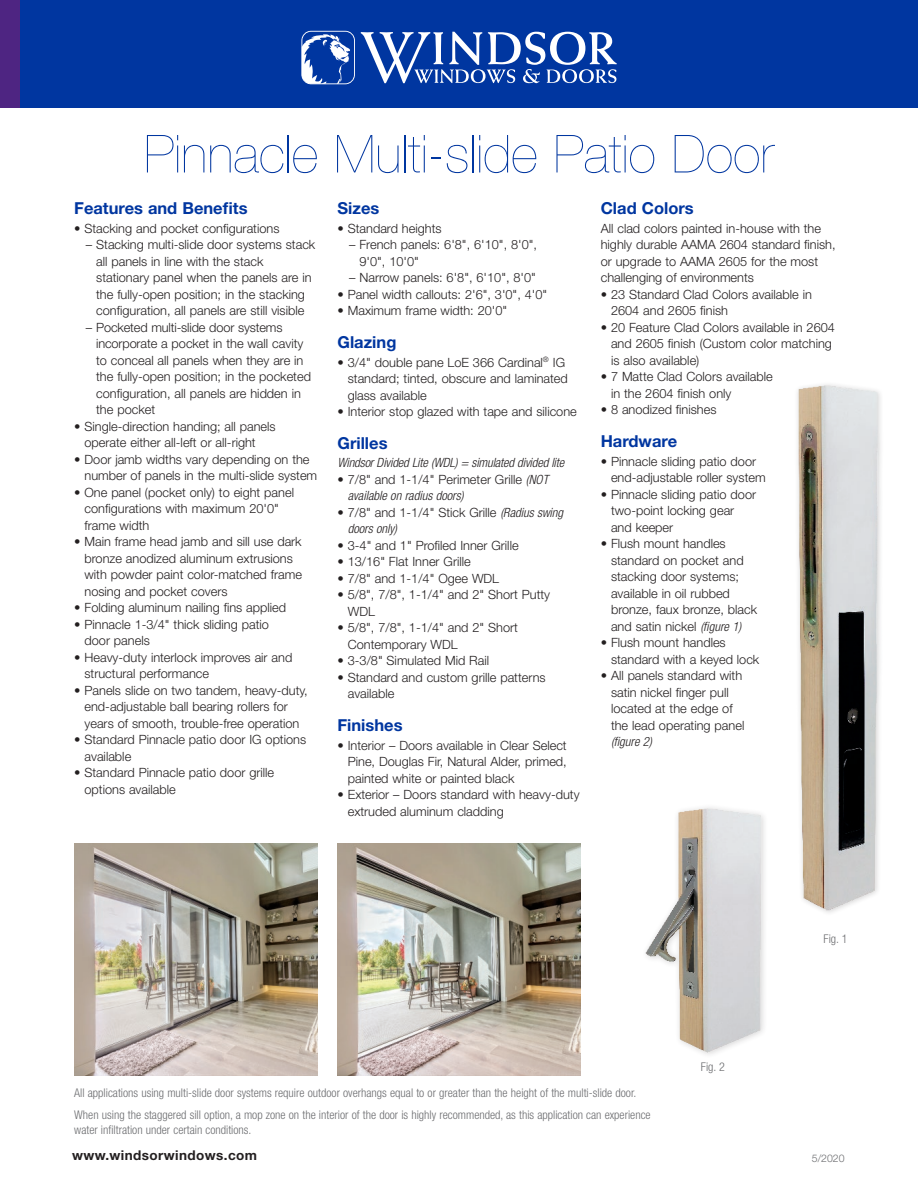
<style>
.page{position:relative;width:918px;height:1188px;background:#fff}
.page>*{position:absolute;margin:0;border:0;box-sizing:border-box;transform-origin:0 0}
.t1{font:200 52.5px "Helvetica Neue LT Std";color:#0036a0}
.t2{font:700 16.5px "Helvetica Neue LT Std";color:#0036a0}
.t3{font:700 13.5px "Helvetica Neue LT Std";letter-spacing:.03em;color:#231f20}
.t4{font:300 12.75px/16.5px "Helvetica Neue LT Std";color:#231f20}
.t5{font:italic 300 condensed 12.75px "Helvetica Neue LT Std";letter-spacing:-.01em;color:#231f20}
.t6{font:300 condensed 12px/21.8px "Helvetica Neue LT Std";color:#6c6d70}
.t7{font:300 10.5px "Helvetica Neue LT Std";color:#6c6d70}
.s1{font-style:italic;font-stretch:condensed}
</style>
<div class="page">
<div style="left:0;top:0;width:918px;height:108px;background:#0036a0"></div>
<svg style="left:361px;top:32px;width:256px;height:51px"></svg>
<svg style="left:301px;top:31px;width:54px;height:53px"></svg>
<div style="left:0;top:0;width:20px;height:108px;background:#4e2582"></div>
<img style="left:797px;top:384px;width:84px;height:529px">
<img style="left:645px;top:807px;width:119px;height:248px">
<img style="left:74px;top:843px;width:243px;height:233px">
<img style="left:338px;top:843px;width:242px;height:233px">
<h1 class="t1" style="left:144px;top:124px;width:631px">Pinnacle Multi-slide Patio Door</h1>
<p class="t2" style="left:74px;top:198px;width:175px">Features and Benefits</p>
<p class="t4" style="left:74px;top:220px;width:207px">• Stacking and pocket configurations</p>
<p class="t4" style="left:96px;top:236px;width:221px;text-indent:-10px">– Stacking multi-slide door systems stack all panels in line with the stack stationary panel when the panels are in the fully-open position; in the stacking configuration, all panels are still visible</p>
<p class="t4" style="left:96px;top:319px;width:216px;text-indent:-10px">– Pocketed multi-slide door systems incorporate a pocket in the wall cavity to conceal all panels when they are in the fully-open position; in the pocketed configuration, all panels are hidden in the pocket</p>
<p class="t4" style="left:85px;top:418px;width:193px;text-indent:-10px">• Single-direction handing; all panels operate either all-left or all-right</p>
<p class="t4" style="left:85px;top:451px;width:234px;text-indent:-10px">• Door jamb widths vary depending on the number of panels in the multi-slide system</p>
<p class="t4" style="left:85px;top:484px;width:211px;text-indent:-10px">• One panel (pocket only) to eight panel configurations with maximum 20'0" frame width</p>
<p class="t4" style="left:85px;top:533px;width:219px;text-indent:-10px">• Main frame head jamb and sill use dark bronze anodized aluminum extrusions with powder paint color-matched frame nosing and pocket covers</p>
<p class="t4" style="left:74px;top:599px;width:213px">• Folding aluminum nailing fins applied</p>
<p class="t4" style="left:85px;top:616px;width:186px;text-indent:-10px">• Pinnacle 1-3/4" thick sliding patio door panels</p>
<p class="t4" style="left:85px;top:649px;width:209px;text-indent:-10px">• Heavy-duty interlock improves air and structural performance</p>
<p class="t4" style="left:85px;top:682px;width:225px;text-indent:-10px">• Panels slide on two tandem, heavy-duty, end-adjustable ball bearing rollers for years of smooth, trouble-free operation</p>
<p class="t4" style="left:85px;top:731px;width:223px;text-indent:-10px">• Standard Pinnacle patio door IG options available</p>
<p class="t4" style="left:85px;top:764px;width:191px;text-indent:-10px">• Standard Pinnacle patio door grille options available</p>
<p class="t2" style="left:338px;top:198px;width:43px">Sizes</p>
<p class="t4" style="left:338px;top:220px;width:106px">• Standard heights</p>
<p class="t4" style="left:359px;top:236px;width:179px;text-indent:-10px">– French panels: 6'8", 6'10", 8'0",<br>9'0", 10'0"</p>
<p class="t4" style="left:349px;top:269px;width:188px">– Narrow panels: 6'8", 6'10", 8'0"</p>
<p class="t4" style="left:338px;top:286px;width:211px">• Panel width callouts: 2'6", 3'0", 4'0"</p>
<p class="t4" style="left:338px;top:302px;width:171px">• Maximum frame width: 20'0"</p>
<p class="t2" style="left:338px;top:332px;width:60px">Glazing</p>
<p class="t4" style="left:348px;top:354px;width:222px;text-indent:-10px">• 3/4" double pane LoE 366 Cardinal<sup>®</sup> IG standard; tinted, obscure and laminated glass available</p>
<p class="t4" style="left:338px;top:403px;width:241px">• Interior stop glazed with tape and silicone</p>
<p class="t2" style="left:338px;top:433px;width:52px">Grilles</p>
<p class="t5" style="left:338px;top:456px;width:228px">Windsor Divided Lite (WDL) = simulated divided lite</p>
<p class="t4" style="left:348px;top:471px;width:202px;text-indent:-10px">• 7/8" and 1-1/4" Perimeter Grille <span class="s1">(NOT available on radius doors)</span></p>
<p class="t4" style="left:348px;top:504px;width:217px;text-indent:-10px">• 7/8" and 1-1/4" Stick Grille <span class="s1">(Radius swing doors only)</span></p>
<p class="t4" style="left:338px;top:537px;width:183px">• 3-4" and 1" Profiled Inner Grille</p>
<p class="t4" style="left:338px;top:553px;width:135px">• 13/16" Flat Inner Grille</p>
<p class="t4" style="left:338px;top:570px;width:163px">• 7/8" and 1-1/4" Ogee WDL</p>
<p class="t4" style="left:348px;top:586px;width:204px;text-indent:-10px">• 5/8", 7/8", 1-1/4" and 2" Short Putty<br>WDL</p>
<p class="t4" style="left:348px;top:619px;width:172px;text-indent:-10px">• 5/8", 7/8", 1-1/4" and 2" Short<br>Contemporary WDL</p>
<p class="t4" style="left:338px;top:652px;width:153px">• 3-3/8" Simulated Mid Rail</p>
<p class="t4" style="left:348px;top:669px;width:199px;text-indent:-10px">• Standard and custom grille patterns available</p>
<p class="t2" style="left:338px;top:715px;width:67px">Finishes</p>
<p class="t4" style="left:348px;top:737px;width:221px;text-align:justify;text-indent:-10px">• Interior – Doors available in Clear Select Pine, Douglas Fir, Natural Alder, primed, painted white or painted black</p>
<p class="t4" style="left:348px;top:786px;width:233px;text-indent:-10px">• Exterior – Doors standard with heavy-duty extruded aluminum cladding</p>
<p class="t2" style="left:601px;top:198px;width:95px">Clad Colors</p>
<p class="t4" style="left:601px;top:220px;width:236px">All clad colors painted in-house with the highly durable AAMA 2604 standard finish, or upgrade to AAMA 2605 for the most challenging of environments</p>
<p class="t4" style="left:611px;top:286px;width:202px;text-indent:-10px">• 23 Standard Clad Colors available in<br>2604 and 2605 finish</p>
<p class="t4" style="left:611px;top:319px;width:225px;text-indent:-10px">• 20 Feature Clad Colors available in 2604 and 2605 finish (Custom color matching is also available)</p>
<p class="t4" style="left:611px;top:368px;width:163px;text-indent:-10px">• 7 Matte Clad Colors available in the 2604 finish only</p>
<p class="t4" style="left:601px;top:401px;width:117px">• 8 anodized finishes</p>
<p class="t2" style="left:601px;top:431px;width:78px">Hardware</p>
<p class="t4" style="left:611px;top:453px;width:156px;text-indent:-10px">• Pinnacle sliding patio door end-adjustable roller system</p>
<p class="t4" style="left:611px;top:486px;width:147px;text-indent:-10px">• Pinnacle sliding patio door two-point locking gear and keeper</p>
<p class="t4" style="left:611px;top:535px;width:148px;text-indent:-10px">• Flush mount handles standard on pocket and stacking door systems; available in oil rubbed bronze, faux bronze, black and satin nickel <span class="s1">(figure 1)</span></p>
<p class="t4" style="left:611px;top:634px;width:150px;text-indent:-10px">• Flush mount handles standard with a keyed lock</p>
<p class="t4" style="left:611px;top:667px;width:135px;text-indent:-10px">• All panels standard with satin nickel finger pull located at the edge of the lead operating panel</p>
<p class="t5" style="left:611px;top:734px;width:42px">(figure 2)</p>
<p class="t6" style="left:74px;top:1082px;width:578px">All applications using multi-slide door systems require outdoor overhangs equal to or greater than the height of the multi-slide door.<br>When using the staggered sill option, a mop zone on the interior of the door is highly recommended, as this application can experience</p>
<p class="t6" style="left:74px;top:1119px;width:179px">water infiltration under certain conditions.</p>
<p class="t6" style="left:701px;top:1056px;width:26px">Fig. 2</p>
<p class="t6" style="left:824px;top:928px;width:26px">Fig. 1</p>
<p class="t3" style="left:72px;top:1147px;width:187px">www.windsorwindows.com</p>
<p class="t7" style="left:812px;top:1152px;width:34px">5/2020</p>
</div>
